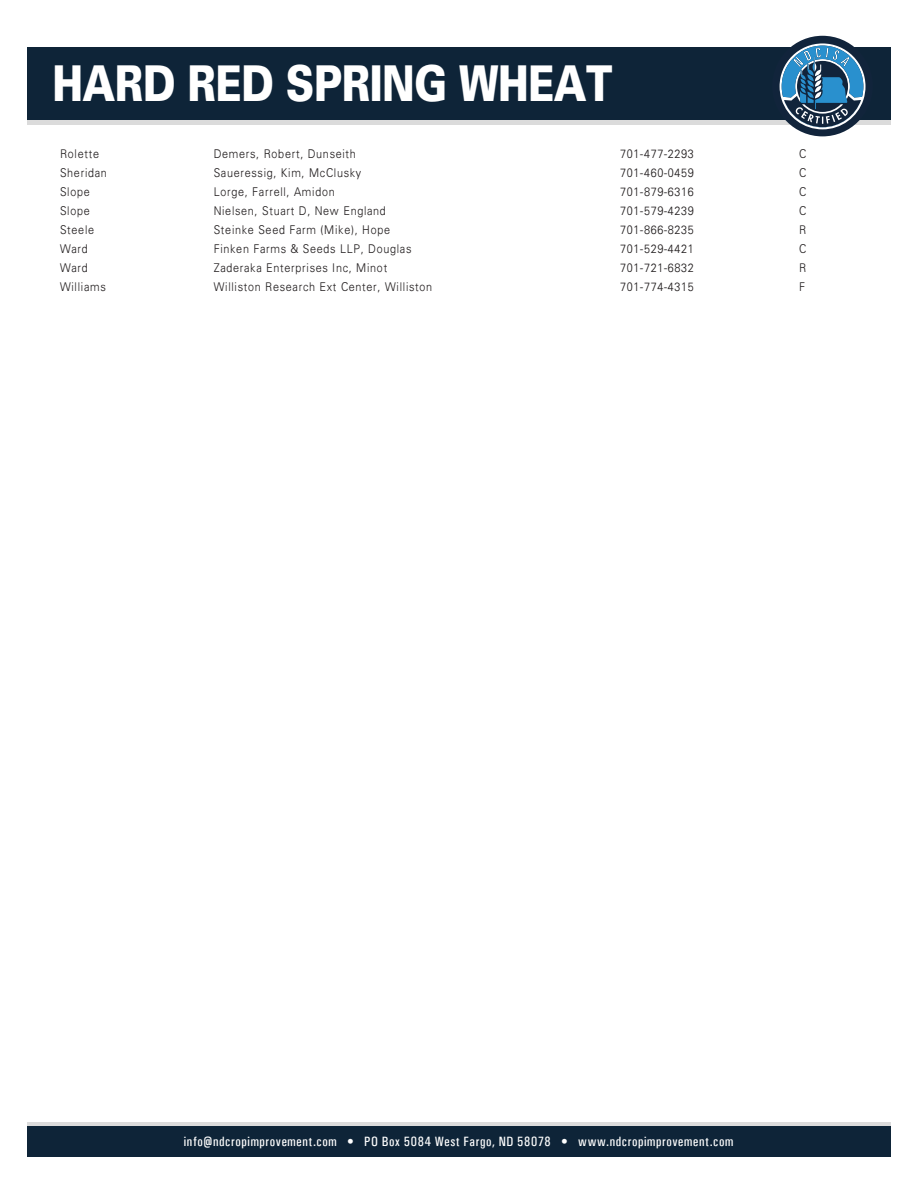
<style>
.page{position:relative;width:918px;height:1188px;background:#fff}
.page>*{position:absolute;margin:0;border:0;box-sizing:border-box;transform-origin:0 0}
.t1{font:900 49.35px "Univers LT Std";letter-spacing:-.015em;color:#fff;scale:.8 1}
.t2{font:13.5px "Univers Condensed";letter-spacing:.045em;color:#fff}
.t3{font:300 12px "Univers";letter-spacing:.07em;color:#231f20;scale:.9 1}
</style>
<div class="page">
<hr style="left:27px;top:1122px;width:864px;height:4px;background:#dbdbdb">
<div style="left:27px;top:1126px;width:864px;height:31px;background:#0e2438"></div>
<div style="left:27px;top:120px;width:864px;height:5px;background:#dbdbdb"></div>
<div style="left:27px;top:48px;width:864px;height:72px;background:#0e2438"></div>
<div style="left:772px;top:36px;width:101px;height:100px;background:#11243b;border-radius:50px"></div>
<svg style="left:780px;top:43px;width:86px;height:86px"></svg>
<h1 class="t1" style="left:52px;top:52px;width:702px">HARD RED SPRING WHEAT</h1>
<p class="t3" style="left:60px;top:146px;width:45px">Rolette</p>
<p class="t3" style="left:214px;top:146px;width:159px">Demers, Robert, Dunseith</p>
<p class="t3" style="left:620px;top:146px;width:83px">701-477-2293</p>
<p class="t3" style="left:799px;top:146px;width:9px">C</p>
<p class="t3" style="left:60px;top:165px;width:54px">Sheridan</p>
<p class="t3" style="left:214px;top:165px;width:166px">Saueressig, Kim, McClusky</p>
<p class="t3" style="left:620px;top:165px;width:83px">701-460-0459</p>
<p class="t3" style="left:799px;top:165px;width:9px">C</p>
<p class="t3" style="left:60px;top:184px;width:35px">Slope</p>
<p class="t3" style="left:214px;top:184px;width:136px">Lorge, Farrell, Amidon</p>
<p class="t3" style="left:620px;top:184px;width:83px">701-879-6316</p>
<p class="t3" style="left:799px;top:184px;width:9px">C</p>
<p class="t3" style="left:60px;top:203px;width:35px">Slope</p>
<p class="t3" style="left:214px;top:203px;width:193px">Nielsen, Stuart D, New England</p>
<p class="t3" style="left:620px;top:203px;width:83px">701-579-4239</p>
<p class="t3" style="left:799px;top:203px;width:9px">C</p>
<p class="t3" style="left:60px;top:222px;width:39px">Steele</p>
<p class="t3" style="left:214px;top:222px;width:197px">Steinke Seed Farm (Mike), Hope</p>
<p class="t3" style="left:620px;top:222px;width:83px">701-866-8235</p>
<p class="t3" style="left:799px;top:222px;width:9px">R</p>
<p class="t3" style="left:60px;top:241px;width:33px">Ward</p>
<p class="t3" style="left:214px;top:241px;width:221px">Finken Farms &amp; Seeds LLP, Douglas</p>
<p class="t3" style="left:620px;top:241px;width:83px">701-529-4421</p>
<p class="t3" style="left:799px;top:241px;width:9px">C</p>
<p class="t3" style="left:60px;top:260px;width:33px">Ward</p>
<p class="t3" style="left:214px;top:260px;width:194px">Zaderaka Enterprises Inc, Minot</p>
<p class="t3" style="left:620px;top:260px;width:83px">701-721-6832</p>
<p class="t3" style="left:799px;top:260px;width:9px">R</p>
<p class="t3" style="left:60px;top:279px;width:52px">Williams</p>
<p class="t3" style="left:214px;top:279px;width:244px">Williston Research Ext Center, Williston</p>
<p class="t3" style="left:620px;top:279px;width:83px">701-774-4315</p>
<p class="t3" style="left:799px;top:279px;width:8px">F</p>
<p class="t2" style="left:184px;top:1134px;width:551px">info@ndcropimprovement.com • PO Box 5084 West Fargo, ND 58078 • www.ndcropimprovement.com</p>
</div>
